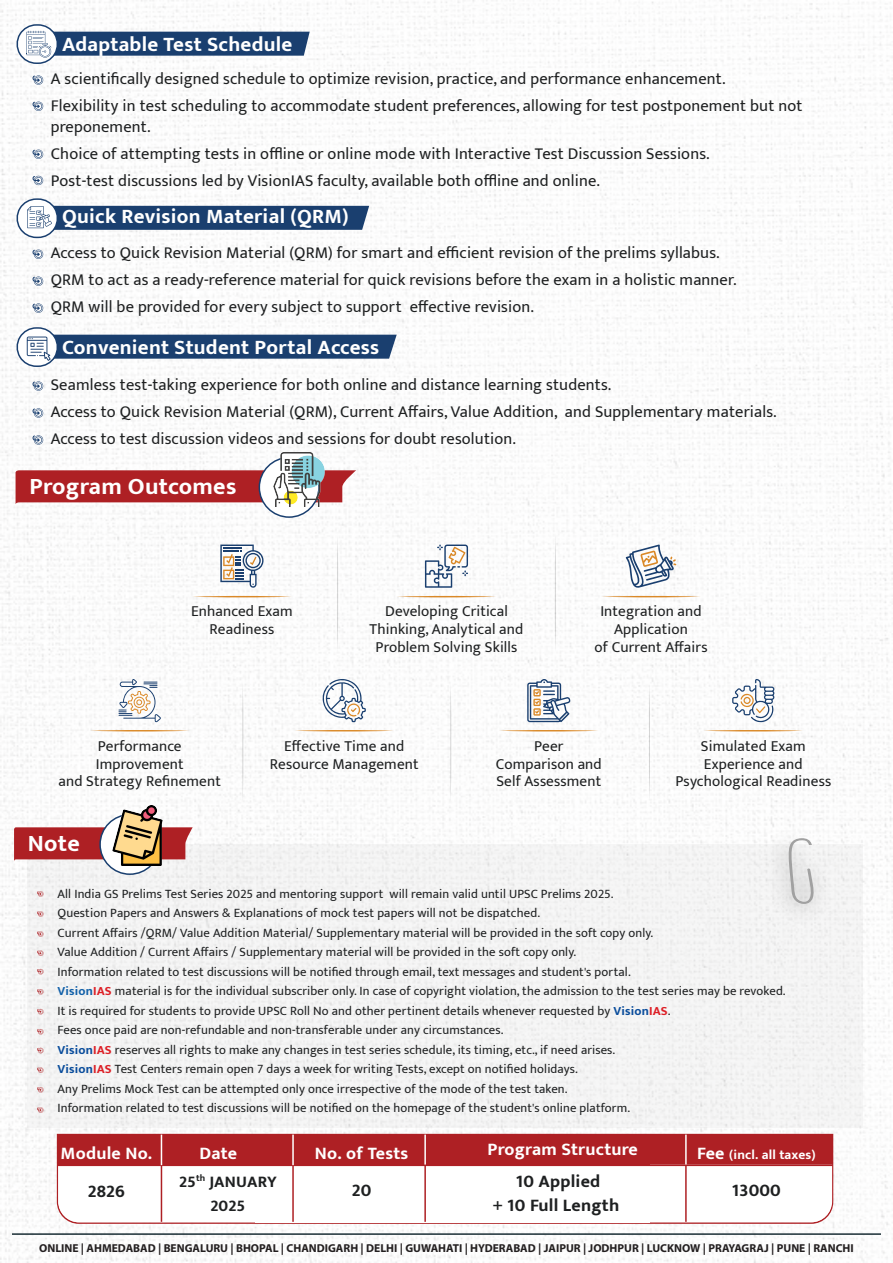
<style>
.page{position:relative;width:893px;height:1263px;background:#fff}
.page>*{position:absolute;margin:0;border:0;box-sizing:border-box;transform-origin:0 0}
.t1{font:700 24px "Mukta";letter-spacing:.01em;color:#fff}
.t2{font:700 21px "Mukta";letter-spacing:.01em;color:#fff}
.t3{font:700 18px "Mukta";letter-spacing:.01em;color:#fff}
.t4{font:700 18px/24px "Mukta";letter-spacing:.01em;color:#1e2021;text-align:center}
.t5{font:16.5px/27px "Mukta";letter-spacing:.01em;color:#1e2021}
.t6{font:700 16.5px/24px "Mukta";letter-spacing:.01em;color:#1e2021;text-align:center}
.t7{font:15.3px/17.7px "Mukta";letter-spacing:.01em;color:#1e2021;text-align:center}
.t8{font:700 13.5px "Mukta";letter-spacing:.01em;color:#fff}
.t9{font:12.75px/19.5px "Mukta";letter-spacing:.01em;color:#1e2021}
.t10{font:700 11.55px "Myriad Pro";color:#231f20}
.s1{font-weight:700;color:#1361a9}
.s2{font-weight:700;color:#dd1f26}
.s3{font-weight:700;color:#0a4d9c}
.s4{font-size:18px}
</style>
<div class="page">
<img style="left:0;top:0;width:893px;height:1263px">
<div style="left:27px;top:844px;width:836px;height:283px;background:#f3f3f3"></div>
<svg style="left:56px;top:1133px;width:778px;height:91px"></svg>
<div style="left:650px;top:1134px;width:183px;height:31px;background:#ae2024"></div>
<div style="left:58px;top:1134px;width:198px;height:31px;background:#ae2024"></div>
<div style="left:256px;top:1134px;width:394px;height:31px;background:#ae2024"></div>
<svg style="left:58px;top:1166px;width:198px;height:56px"></svg>
<div style="left:256px;top:1165px;width:394px;height:57px;background:#fff"></div>
<svg style="left:650px;top:1166px;width:182px;height:56px"></svg>
<hr style="left:424px;top:1134px;width:2px;height:31px;background:#fff">
<hr style="left:685px;top:1134px;width:2px;height:31px;background:#fff">
<hr style="left:57px;top:1164px;width:776px;height:2px;background:#ae2024">
<svg style="left:33px;top:75px;width:10px;height:10px"></svg>
<svg style="left:33px;top:102px;width:10px;height:9px"></svg>
<svg style="left:33px;top:150px;width:10px;height:9px"></svg>
<svg style="left:33px;top:176px;width:10px;height:9px"></svg>
<svg style="left:33px;top:381px;width:10px;height:10px"></svg>
<svg style="left:33px;top:408px;width:10px;height:10px"></svg>
<svg style="left:33px;top:435px;width:10px;height:10px"></svg>
<svg style="left:37px;top:891px;width:7px;height:6px"></svg>
<svg style="left:37px;top:911px;width:7px;height:6px"></svg>
<svg style="left:37px;top:931px;width:7px;height:6px"></svg>
<svg style="left:37px;top:950px;width:7px;height:6px"></svg>
<svg style="left:37px;top:969px;width:7px;height:5px"></svg>
<svg style="left:37px;top:989px;width:7px;height:5px"></svg>
<svg style="left:37px;top:1009px;width:7px;height:5px"></svg>
<svg style="left:37px;top:1029px;width:7px;height:5px"></svg>
<svg style="left:37px;top:1048px;width:7px;height:5px"></svg>
<svg style="left:37px;top:1067px;width:7px;height:6px"></svg>
<svg style="left:37px;top:1087px;width:7px;height:5px"></svg>
<svg style="left:37px;top:1107px;width:7px;height:6px"></svg>
<svg style="left:16px;top:326px;width:381px;height:42px"></svg>
<svg style="left:33px;top:250px;width:10px;height:9px"></svg>
<svg style="left:33px;top:277px;width:10px;height:9px"></svg>
<svg style="left:33px;top:303px;width:10px;height:10px"></svg>
<svg style="left:15px;top:470px;width:341px;height:34px;background:#b53538"></svg>
<div style="left:259px;top:458px;width:60px;height:59px;background:#fff;border-radius:50%"></div>
<div style="left:259px;top:457px;width:61px;height:61px;border:2px solid #1a3f6f;border-radius:50%"></div>
<svg style="left:14px;top:827px;width:179px;height:34px;background:#b5373b"></svg>
<svg style="left:100px;top:815px;width:60px;height:59px"></svg>
<div style="left:99px;top:814px;width:61px;height:61px;border:2px solid #1a3f6f;border-radius:50%"></div>
<img style="left:108px;top:805px;width:60px;height:60px">
<img style="left:731px;top:791px;width:135px;height:169px">
<svg style="left:789px;top:838px;width:25px;height:66px"></svg>
<hr style="left:424px;top:1165px;width:2px;height:57px;background:#ae2024">
<hr style="left:292px;top:1134px;width:2px;height:31px;background:#fff">
<hr style="left:292px;top:1165px;width:2px;height:57px;background:#ae2024">
<hr style="left:161px;top:1134px;width:1px;height:31px;background:#fff">
<hr style="left:161px;top:1165px;width:1px;height:57px;background:#ae2024">
<hr style="left:685px;top:1165px;width:2px;height:57px;background:#ae2024">
<img style="left:272px;top:452px;width:54px;height:55px">
<svg style="left:16px;top:23px;width:294px;height:42px"></svg>
<svg style="left:16px;top:198px;width:353px;height:41px"></svg>
<svg style="left:118px;top:679px;width:43px;height:43px"></svg>
<svg style="left:527px;top:679px;width:43px;height:43px"></svg>
<svg style="left:732px;top:679px;width:43px;height:44px"></svg>
<svg style="left:220px;top:544px;width:44px;height:44px"></svg>
<svg style="left:337px;top:534px;width:1px;height:118px"></svg>
<svg style="left:425px;top:544px;width:43px;height:44px"></svg>
<svg style="left:626px;top:544px;width:50px;height:44px"></svg>
<svg style="left:555px;top:534px;width:1px;height:118px"></svg>
<svg style="left:242px;top:683px;width:1px;height:119px"></svg>
<svg style="left:450px;top:683px;width:1px;height:119px"></svg>
<svg style="left:649px;top:683px;width:1px;height:119px"></svg>
<svg style="left:90px;top:730px;width:99px;height:2px"></svg>
<svg style="left:192px;top:596px;width:100px;height:2px"></svg>
<svg style="left:397px;top:596px;width:99px;height:2px"></svg>
<svg style="left:601px;top:596px;width:100px;height:2px"></svg>
<svg style="left:294px;top:730px;width:100px;height:2px"></svg>
<svg style="left:499px;top:730px;width:99px;height:2px"></svg>
<svg style="left:704px;top:730px;width:99px;height:2px"></svg>
<svg style="left:322px;top:679px;width:44px;height:43px"></svg>
<hr style="left:12px;top:1233px;width:869px;height:2px;background:#1a2e35">
<h2 class="t2" style="left:62px;top:31px;width:232px">Adaptable Test Schedule</h2>
<p class="t5" style="left:51px;top:65px;width:753px">A scientifically designed schedule to optimize revision, practice, and performance enhancement.<br>Flexibility in test scheduling to accommodate student preferences, allowing for test postponement but not</p>
<p class="t5" style="left:51px;top:113px;width:660px">preponement.<br>Choice of attempting tests in offline or online mode with Interactive Test Discussion Sessions.<br>Post-test discussions led by VisionIAS faculty, available both offline and online.</p>
<h2 class="t2" style="left:62px;top:204px;width:288px">Quick Revision Material (QRM)</h2>
<p class="t5" style="left:51px;top:239px;width:687px">Access to Quick Revision Material (QRM) for smart and efficient revision of the prelims syllabus.<br>QRM to act as a ready-reference material for quick revisions before the exam in a holistic manner.<br>QRM will be provided for every subject to support effective revision.</p>
<h2 class="t2" style="left:62px;top:334px;width:319px">Convenient Student Portal Access</h2>
<p class="t5" style="left:51px;top:371px;width:727px">Seamless test-taking experience for both online and distance learning students.<br>Access to Quick Revision Material (QRM), Current Affairs, Value Addition, and Supplementary materials.<br>Access to test discussion videos and sessions for doubt resolution.</p>
<h1 class="t1" style="left:29px;top:471px;width:209px">Program Outcomes</h1>
<h1 class="t1" style="left:30px;top:474px;width:282px">Highlights of the Program</h1>
<p class="t7" style="left:191px;top:602px;width:103px">Enhanced Exam<br>Readiness</p>
<p class="t7" style="left:370px;top:602px;width:155px">Developing Critical<br>Thinking, Analytical and<br>Problem Solving Skills</p>
<p class="t7" style="left:594px;top:602px;width:115px">Integration and<br>Application<br>of Current Affairs</p>
<p class="t7" style="left:58px;top:737px;width:164px">Performance<br>Improvement<br>and Strategy Refinement</p>
<p class="t7" style="left:270px;top:737px;width:150px">Effective Time and<br>Resource Management</p>
<p class="t7" style="left:496px;top:737px;width:107px">Peer<br>Comparison and<br>Self Assessment</p>
<p class="t7" style="left:675px;top:737px;width:157px">Simulated Exam<br>Experience and<br>Psychological Readiness</p>
<h1 class="t1" style="left:28px;top:829px;width:53px">Note</h1>
<p class="t9" style="left:58px;top:884px;width:730px">All India GS Prelims Test Series 2025 and mentoring support will remain valid until UPSC Prelims 2025.<br>Question Papers and Answers &amp; Explanations of mock test papers will not be dispatched.<br>Current Affairs /QRM/ Value Addition Material/ Supplementary material will be provided in the soft copy only.<br>Value Addition / Current Affairs / Supplementary material will be provided in the soft copy only.<br>Information related to test discussions will be notified through email, text messages and student's portal.<br><span class="s1">Vision</span><span class="s2">IAS</span> material is for the individual subscriber only. In case of copyright violation, the admission to the test series may be revoked.<br>It is required for students to provide UPSC Roll No and other pertinent details whenever requested by <span class="s3">Vision</span><span class="s2">IAS</span>.<br>Fees once paid are non-refundable and non-transferable under any circumstances.<br><span class="s3">Vision</span><span class="s2">IAS</span> reserves all rights to make any changes in test series schedule, its timing, etc., if need arises.<br><span class="s3">Vision</span><span class="s2">IAS</span> Test Centers remain open 7 days a week for writing Tests, except on notified holidays.<br>Any Prelims Mock Test can be attempted only once irrespective of the mode of the test taken.<br>Information related to test discussions will be notified on the homepage of the student's online platform.</p>
<h3 class="t3" style="left:61px;top:1142px;width:93px">Module No.</h3>
<h3 class="t3" style="left:199px;top:1142px;width:39px">Date</h3>
<h3 class="t3" style="left:315px;top:1142px;width:95px">No. of Tests</h3>
<h3 class="t3" style="left:488px;top:1138px;width:152px">Program Structure</h3>
<p class="t8" style="left:697px;top:1146px;width:120px"><span class="s4">Fee</span> (incl. all taxes)</p>
<h3 class="t4" style="left:88px;top:1179px;width:39px">2826</h3>
<h3 class="t4" style="left:352px;top:1178px;width:21px">20</h3>
<p class="t6" style="left:179px;top:1169px;width:99px">25<sup>th</sup> JANUARY<br>2025</p>
<h3 class="t4" style="left:493px;top:1169px;width:128px">10 Applied<br>+ 10 Full Length</h3>
<h3 class="t4" style="left:732px;top:1178px;width:51px">13000</h3>
<p class="t10" style="left:39px;top:1241px;width:816px">ONLINE | AHMEDABAD | BENGALURU | BHOPAL | CHANDIGARH | DELHI | GUWAHATI | HYDERABAD | JAIPUR | JODHPUR | LUCKNOW | PRAYAGRAJ | PUNE | RANCHI</p>
</div>
